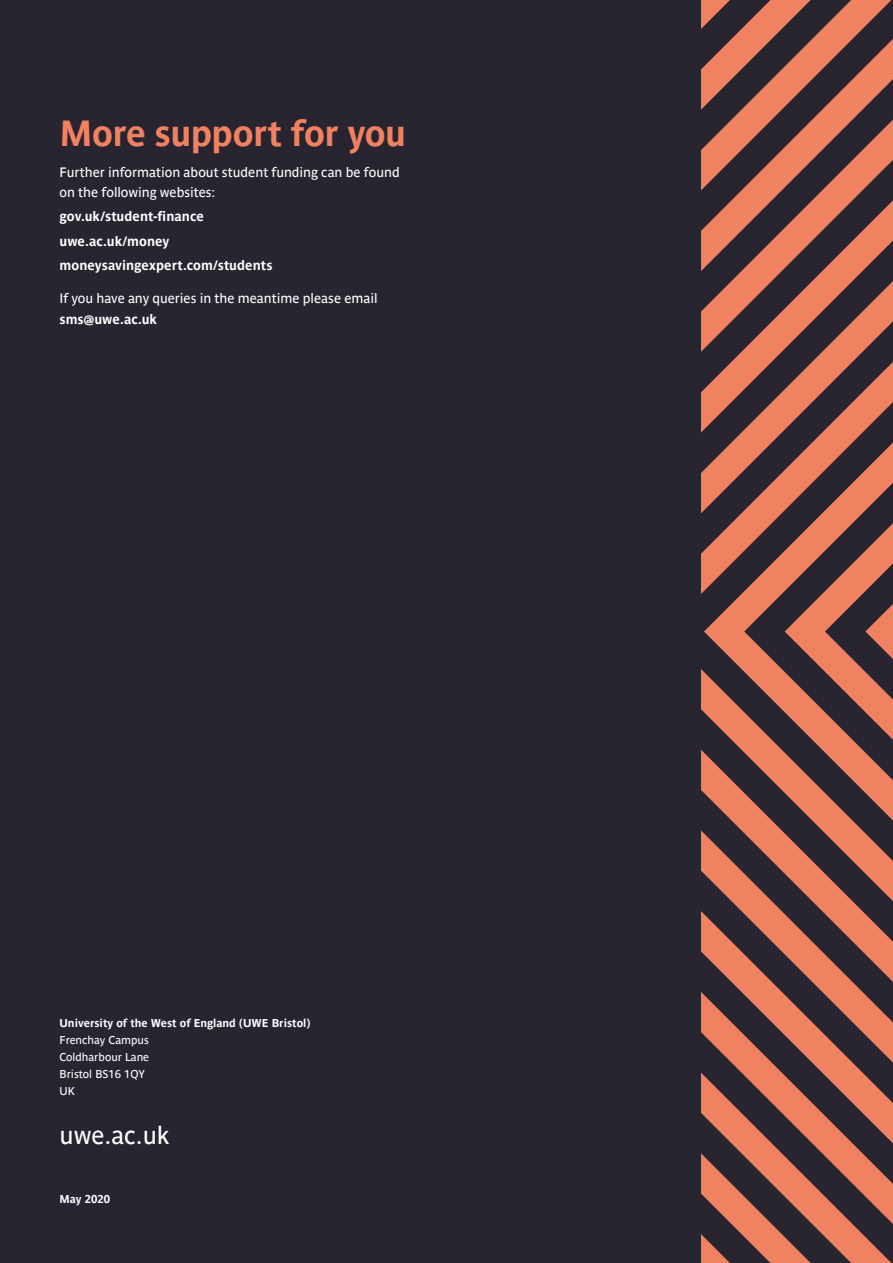
<style>
.page{position:relative;width:893px;height:1263px;background:#282430}
.page>*{position:absolute;margin:0;border:0;box-sizing:border-box;transform-origin:0 0}
.t1{font:700 36px "Parisine Pro";letter-spacing:-.015em;color:#f08262}
.t2{font:24.75px "Parisine Pro";color:#fff}
.t3{font:13.5px/20.2px "Parisine Pro";color:#fff}
.t4{font:700 13.5px/24.5px "Parisine Pro";letter-spacing:.005em;color:#fff}
.t5{font:700 11.25px "Parisine Pro";color:#fff}
.t6{font:11.25px/17.2px "Parisine Pro";color:#fff}
</style>
<div class="page">
<svg style="left:702px;top:0;width:191px;height:1263px"></svg>
<h1 class="t1" style="left:60px;top:106px;width:348px">More support for you</h1>
<p class="t3" style="left:60px;top:160px;width:342px">Further information about student funding can be found on the following websites:</p>
<p class="t4" style="left:60px;top:203px;width:215px">gov.uk/student-finance uwe.ac.uk/money moneysavingexpert.com/students</p>
<p class="t3" style="left:60px;top:287px;width:319px">If you have any queries in the meantime please email</p>
<p class="t4" style="left:60px;top:305px;width:99px">sms@uwe.ac.uk</p>
<p class="t5" style="left:60px;top:1014px;width:252px">University of the West of England (UWE Bristol)</p>
<p class="t6" style="left:60px;top:1030px;width:91px">Frenchay Campus<br>Coldharbour Lane<br>Bristol BS16 1QY<br>UK</p>
<h2 class="t2" style="left:60px;top:1117px;width:112px">uwe.ac.uk</h2>
<p class="t5" style="left:60px;top:1191px;width:52px">May 2020</p>
</div>
